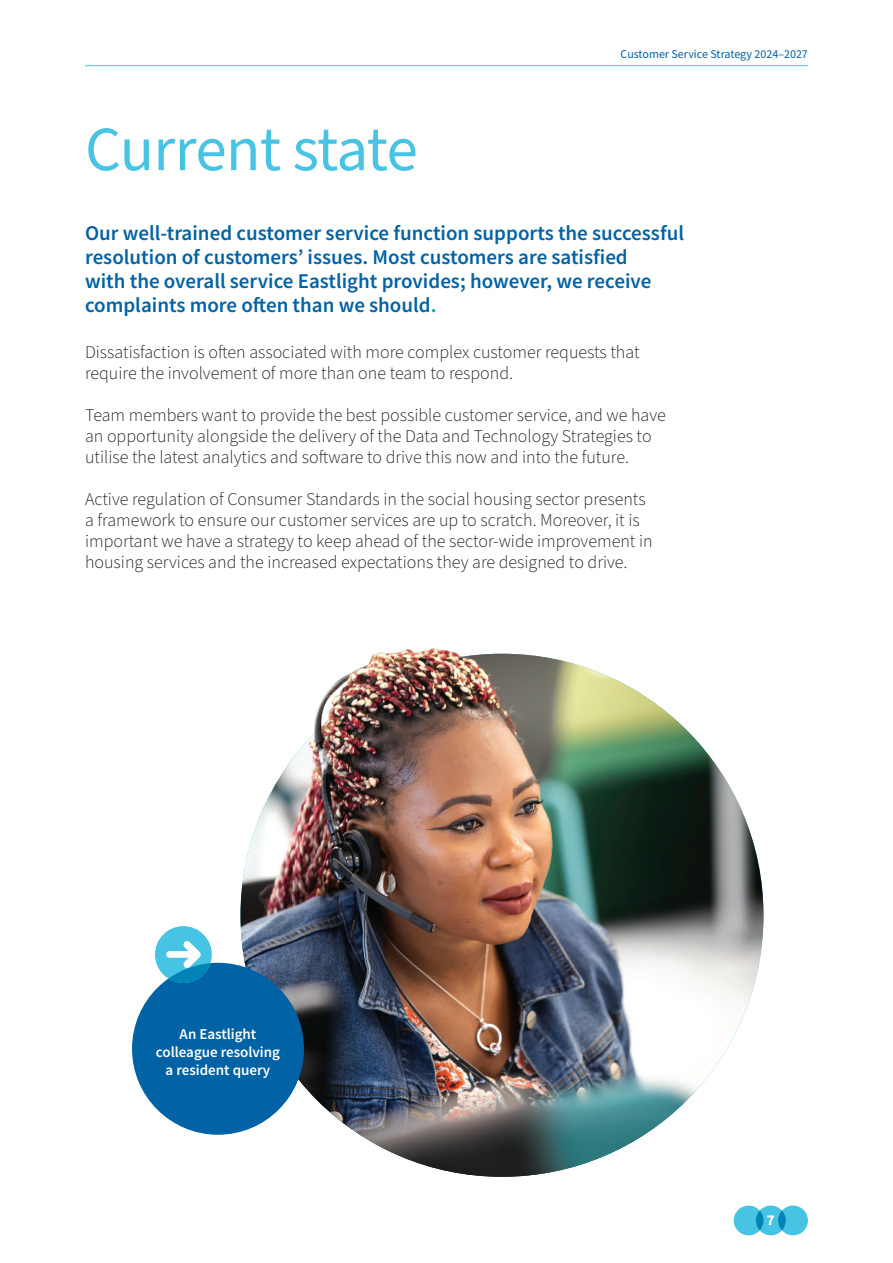
<style>
.page{position:relative;width:893px;height:1263px;background:#fff}
.page>*{position:absolute;margin:0;border:0;box-sizing:border-box;transform-origin:0 0}
.t1{font:63px "Source Sans Pro";letter-spacing:-.02em;color:#47c3e3}
.t2{font:600 21px/24px "Source Sans Pro";color:#0162a6}
.t3{font:300 18px/21px "Source Sans Pro";color:#231f20}
.t4{font:600 15px/18px "Source Sans Pro";color:#fff;text-align:center}
.t5{font:700 15px "Source Sans Pro";color:#fff}
.t6{font:12px "Source Sans Pro";color:#0162a6}
.s1{color:#00a59a}
</style>
<div class="page">
<hr style="left:85px;top:65px;width:723px;height:1px;background:#47c3e3">
<div style="left:734px;top:1205px;width:29px;height:30px;background:#47c3e3;border-radius:50%"></div>
<div style="left:778px;top:1205px;width:30px;height:30px;background:#47c3e3;border-radius:50%"></div>
<div style="left:756px;top:1205px;width:30px;height:30px;background:#47c3e3;border-radius:50%"></div>
<svg style="left:778px;top:1210px;width:8px;height:20px"></svg>
<div style="left:756px;top:1210px;width:7px;height:20px;background:#0084b6;border-radius:50%"></div>
<img style="left:240px;top:654px;width:523px;height:523px;border-radius:261px">
<img style="left:273px;top:648px;width:259px;height:140px">
<div style="left:132px;top:963px;width:172px;height:172px;background:#0162a6;border-radius:50%"></div>
<div style="left:155px;top:926px;width:57px;height:57px;background:#47c3e3;border-radius:50%"></div>
<svg style="left:166px;top:941px;width:44px;height:42px"></svg>
<h1 class="t1" style="left:85px;top:107px;width:334px">Current state</h1>
<p class="t6" style="left:621px;top:46px;width:189px">Customer Service Strategy 2024–2027</p>
<p class="t2" style="left:85px;top:221px;width:600px">Our well-trained customer service function supports the successful resolution of customers’ issues. Most customers are satisfied<br>with the overall service Eastlight provides; however, we receive complaints more often than we should<span class="s1">.</span></p>
<p class="t3" style="left:85px;top:342px;width:556px">Dissatisfaction is often associated with more complex customer requests that require the involvement of more than one team to respond.</p>
<p class="t3" style="left:85px;top:405px;width:582px">Team members want to provide the best possible customer service, and we have an opportunity alongside the delivery of the Data and Technology Strategies to utilise the latest analytics and software to drive this now and into the future.</p>
<p class="t3" style="left:85px;top:489px;width:569px">Active regulation of Consumer Standards in the social housing sector presents a framework to ensure our customer services are up to scratch. Moreover, it is important we have a strategy to keep ahead of the sector-wide improvement in housing services and the increased expectations they are designed to drive.</p>
<p class="t4" style="left:156px;top:1025px;width:126px">An Eastlight colleague resolving a resident query</p>
<p class="t5" style="left:767px;top:1210px;width:9px">7</p>
</div>
